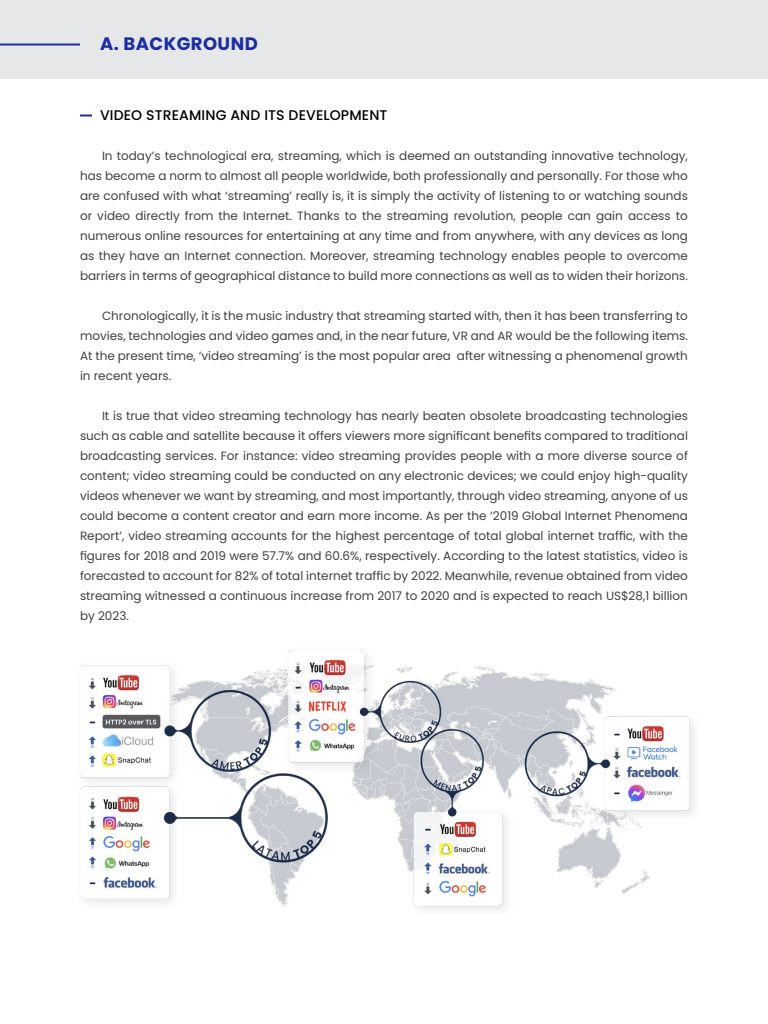
<style>
.page{position:relative;width:768px;height:1024px;background:#fff}
.page>*{position:absolute;margin:0;border:0;box-sizing:border-box;transform-origin:0 0}
.t1{font:700 18px "Poppins";letter-spacing:.025em;color:#1c2da3}
.t2{font:500 14px "Poppins";letter-spacing:.01em;color:#000}
.t3{font:12px/20px "Poppins";color:#404040;text-align:justify}
</style>
<div class="page">
<div style="left:0;top:0;width:768px;height:79px;background:#e6e7e8"></div>
<hr style="left:0;top:44px;width:80px;height:2px;background:#1c2da3">
<img style="left:80px;top:650px;width:614px;height:261px">
<svg style="left:80px;top:114px;width:12px;height:2px"></svg>
<h1 class="t1" style="left:100px;top:34px;width:159px">A. BACKGROUND</h1>
<p class="t2" style="left:100px;top:107px;width:289px">VIDEO STREAMING AND ITS DEVELOPMENT</p>
<p class="t3" style="left:80px;top:146px;width:610px;text-indent:22px">In today’s technological era, streaming, which is deemed an outstanding innovative technology, has become a norm to almost all people worldwide, both professionally and personally. For those who are confused with what ‘streaming’ really is, it is simply the activity of listening to or watching sounds or video directly from the Internet. Thanks to the streaming revolution, people can gain access to numerous online resources for entertaining at any time and from anywhere, with any devices as long as they have an Internet connection. Moreover, streaming technology enables people to overcome barriers in terms of geographical distance to build more connections as well as to widen their horizons.</p>
<p class="t3" style="left:80px;top:306px;width:609px;text-indent:22px">Chronologically, it is the music industry that streaming started with, then it has been transferring to movies, technologies and video games and, in the near future, VR and AR would be the following items.<br>At the present time, ‘video streaming’ is the most popular area after witnessing a phenomenal growth in recent years.</p>
<p class="t3" style="left:80px;top:406px;width:610px;text-indent:22px">It is true that video streaming technology has nearly beaten obsolete broadcasting technologies such as cable and satellite because it offers viewers more significant benefits compared to traditional broadcasting services. For instance: video streaming provides people with a more diverse source of content; video streaming could be conducted on any electronic devices; we could enjoy high-quality videos whenever we want by streaming, and most importantly, through video streaming, anyone of us could become a content creator and earn more income. As per the ‘2019 Global Internet Phenomena Report’, video streaming accounts for the highest percentage of total global internet traffic, with the figures for 2018 and 2019 were 57.7% and 60.6%, respectively. According to the latest statistics, video is forecasted to account for 82% of total internet traffic by 2022. Meanwhile, revenue obtained from video streaming witnessed a continuous increase from 2017 to 2020 and is expected to reach US$28,1 billion by 2023.</p>
</div>
